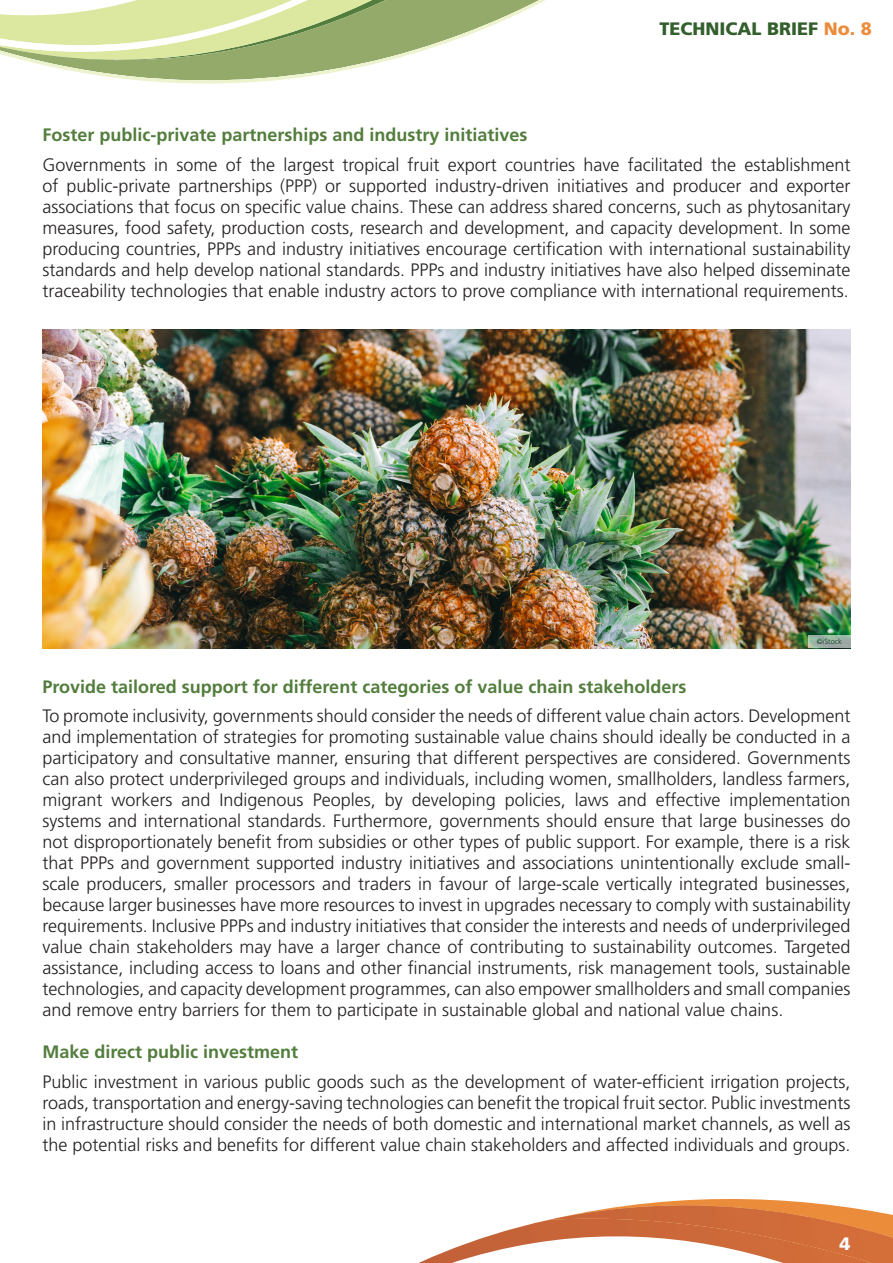
<style>
.page{position:relative;width:893px;height:1263px;background:#fff}
.page>*{position:absolute;margin:0;border:0;box-sizing:border-box;transform-origin:0 0}
.Text{font:300 18px/21px "Frutiger LT Std";color:#231f20;text-align:justify}
.Text-2{font:700 18px "Frutiger LT Std";color:#537d3d}
.t1{font:900 18px "Frutiger LT Std";color:#335f2d}
.t2{font:900 18px "Frutiger LT Std";color:#fff}
.t3{font:300 7.5px "Frutiger LT Std";color:#231f20}
.s1{color:#eb8c3b}
</style>
<div class="page">
<svg style="left:0;top:0;width:546px;height:84px"></svg>
<svg style="left:419px;top:1220px;width:130px;height:43px"></svg>
<svg style="left:549px;top:1199px;width:344px;height:64px"></svg>
<img style="left:43px;top:329px;width:807px;height:319px">
<svg style="left:807px;top:635px;width:43px;height:13px"></svg>
<p class="t1" style="left:660px;top:18px;width:214px">TECHNICAL BRIEF <span class="s1">No. 8</span></p>
<p class="Text-2" style="left:43px;top:124px;width:487px">Foster public-private partnerships and industry initiatives</p>
<p class="Text" style="left:43px;top:154px;width:809px">Governments in some of the largest tropical fruit export countries have facilitated the establishment of public-private partnerships (PPP) or supported industry-driven initiatives and producer and exporter associations that focus on specific value chains. These can address shared concerns, such as phytosanitary measures, food safety, production costs, research and development, and capacity development. In some producing countries, PPPs and industry initiatives encourage certification with international sustainability standards and help develop national standards. PPPs and industry initiatives have also helped disseminate traceability technologies that enable industry actors to prove compliance with international requirements.</p>
<p class="t3" style="left:817px;top:637px;width:27px">©iStock</p>
<p class="Text-2" style="left:43px;top:676px;width:645px">Provide tailored support for different categories of value chain stakeholders</p>
<p class="Text" style="left:43px;top:706px;width:809px">To promote inclusivity, governments should consider the needs of different value chain actors. Development and implementation of strategies for promoting sustainable value chains should ideally be conducted in a participatory and consultative manner, ensuring that different perspectives are considered. Governments can also protect underprivileged groups and individuals, including women, smallholders, landless farmers, migrant workers and Indigenous Peoples, by developing policies, laws and effective implementation systems and international standards. Furthermore, governments should ensure that large businesses do not disproportionately benefit from subsidies or other types of public support. For example, there is a risk that PPPs and government supported industry initiatives and associations unintentionally exclude small&shy;scale producers, smaller processors and traders in favour of large-scale vertically integrated businesses, because larger businesses have more resources to invest in upgrades necessary to comply with sustainability requirements. Inclusive PPPs and industry initiatives that consider the interests and needs of underprivileged value chain stakeholders may have a larger chance of contributing to sustainability outcomes. Targeted assistance, including access to loans and other financial instruments, risk management tools, sustainable technologies, and capacity development programmes, can also empower smallholders and small companies and remove entry barriers for them to participate in sustainable global and national value chains.</p>
<p class="Text-2" style="left:43px;top:1041px;width:257px">Make direct public investment</p>
<p class="Text" style="left:43px;top:1071px;width:809px">Public investment in various public goods such as the development of water-efficient irrigation projects, roads, transportation and energy-saving technologies can benefit the tropical fruit sector. Public investments in infrastructure should consider the needs of both domestic and international market channels, as well as the potential risks and benefits for different value chain stakeholders and affected individuals and groups.</p>
<p class="t2" style="left:839px;top:1233px;width:13px">4</p>
</div>
